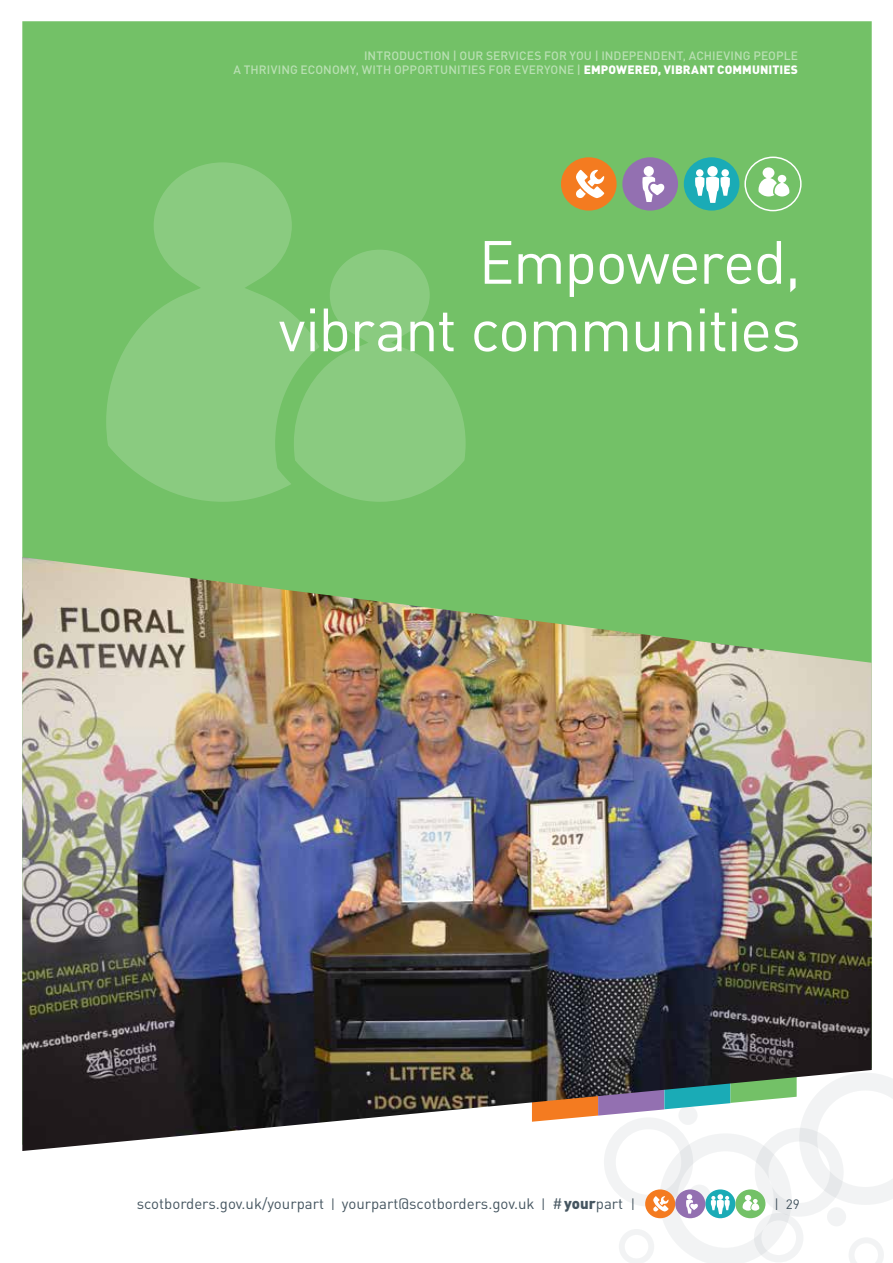
<style>
.page{position:relative;width:893px;height:1263px;background:#fff}
.page>*{position:absolute;margin:0;border:0;box-sizing:border-box;transform-origin:0 0}
.t1{font:60px/67.5px "DIN";letter-spacing:-.025em;color:#fff;text-align:right}
.t2{font:15px "DIN";color:#455560}
.t3{font:13.5px "DIN";color:#455560}
.t4{font:500 12px/14.4px "DIN";letter-spacing:.005em;color:#b9e0b3;text-align:right}
.s1{font-weight:900;color:#fff}
.s2{font-size:13.5px}
.s3{font-weight:900}
</style>
<div class="page">
<svg style="left:604px;top:1073px;width:289px;height:190px"></svg>
<div style="left:22px;top:21px;width:850px;height:536px;background:#73c167"></div>
<img style="left:22px;top:557px;width:850px;height:594px">
<div style="left:684px;top:157px;width:55px;height:54px;background:#1aabb6;border-radius:50%"></div>
<div style="left:707px;top:166px;width:11px;height:10px;background:#fff;border-radius:50%"></div>
<div style="left:721px;top:169px;width:8px;height:8px;background:#fff;border-radius:50%"></div>
<div style="left:696px;top:169px;width:7px;height:8px;background:#fff;border-radius:50%"></div>
<svg style="left:695px;top:174px;width:35px;height:29px"></svg>
<div style="left:745px;top:157px;width:56px;height:54px;background:#73c167;border-radius:50%"></div>
<div style="left:744px;top:157px;width:58px;height:54px;border:2px solid #fff;border-radius:50%"></div>
<svg style="left:758px;top:167px;width:31px;height:29px"></svg>
<div style="left:561px;top:157px;width:56px;height:54px;background:#f47b20;border-radius:50%"></div>
<svg style="left:576px;top:170px;width:28px;height:28px"></svg>
<div style="left:622px;top:157px;width:56px;height:54px;background:#9370b1;border-radius:50%"></div>
<div style="left:644px;top:166px;width:10px;height:10px;background:#fff;border-radius:50%"></div>
<svg style="left:642px;top:174px;width:23px;height:28px"></svg>
<svg style="left:106px;top:162px;width:214px;height:340px;background:#82c778"></svg>
<svg style="left:294px;top:250px;width:172px;height:252px;background:#82c777"></svg>
<p class="t4" style="left:234px;top:48px;width:566px">INTRODUCTION | OUR SERVICES FOR YOU | INDEPENDENT, ACHIEVING PEOPLE<br>A THRIVING ECONOMY, WITH OPPORTUNITIES FOR EVERYONE | <span class="s1">EMPOWERED, VIBRANT COMMUNITIES</span></p>
<h1 class="t1" style="left:279px;top:227px;width:524px">Empowered,<br>vibrant communities</h1>
<p class="t2" style="left:137px;top:1194px;width:500px">scotborders.gov.uk/yourpart <span class="s2">|</span> yourpart@scotborders.gov.uk <span class="s2">|</span> #<span class="s3">your</span>part <span class="s2">|</span></p>
<p class="t3" style="left:775px;top:1196px;width:27px">| 29</p>
</div>
